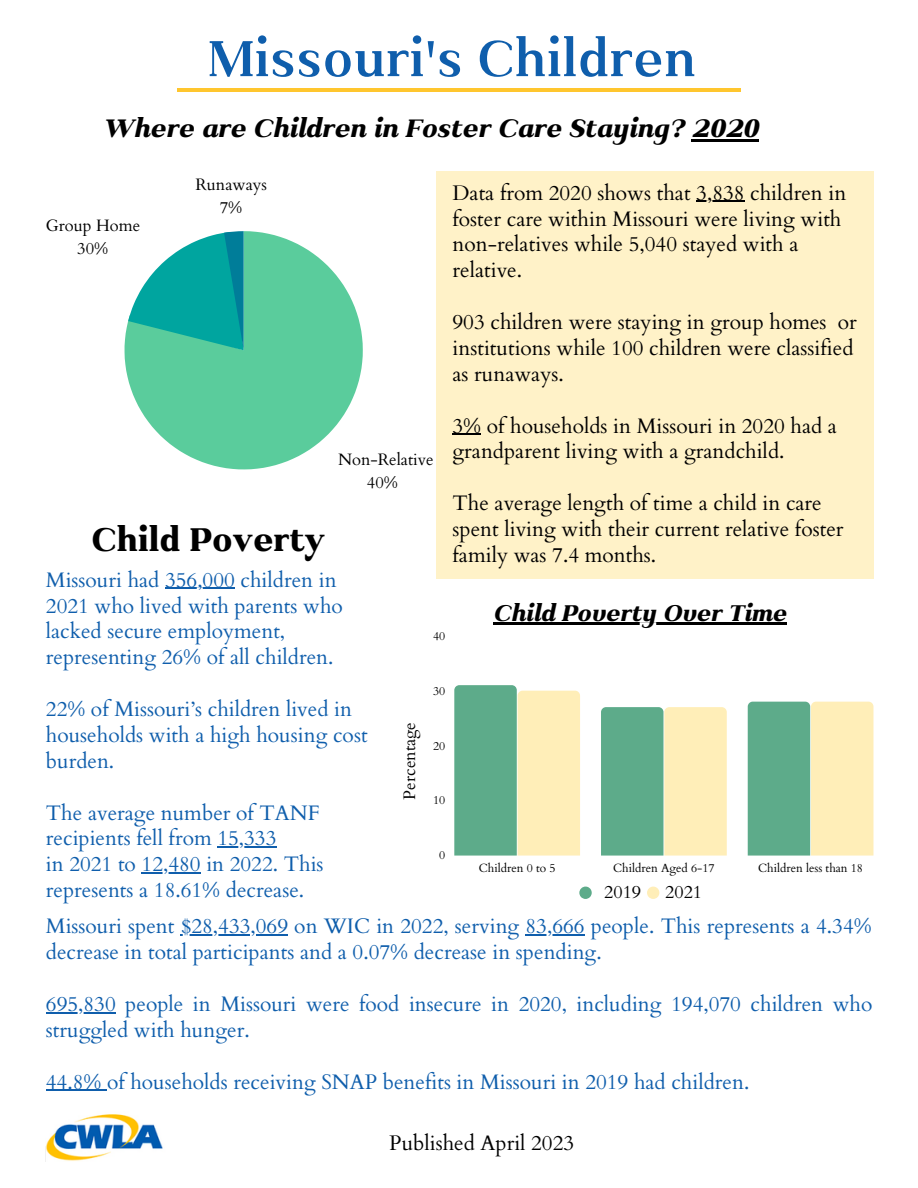
<style>
.page{position:relative;width:918px;height:1188px;background:#fff}
.page>*{position:absolute;margin:0;border:0;box-sizing:border-box;transform-origin:0 0}
.t1{font:600 60px "Kulachat Serif";color:#0f5eac}
.t2{font:800 39px "Kulachat Serif";color:#000}
.t3{font:italic 800 30px "Kulachat Serif";color:#000}
.t4{font:italic 800 27px "Kulachat Serif";color:#000}
.t5{font:21px/25.8px "Cardo";color:#0f5eac}
.t6{font:21px/25.8px "Cardo";color:#000}
.t7{font:18px "Cardo";color:#000}
.t8{font:16.65px "Cardo";color:#000}
.t9{font:16.5px/23px "Cardo";color:#000;text-align:center}
.t10{font:11.85px "Cardo";color:#000}
</style>
<div class="page">
<svg style="left:454px;top:685px;width:126px;height:170px;background:#aecda3"></svg>
<svg style="left:601px;top:707px;width:126px;height:148px;background:#aecca1"></svg>
<svg style="left:748px;top:702px;width:125px;height:153px;background:#aecca1"></svg>
<svg style="left:125px;top:231px;width:238px;height:238px;fill:#5acc9c"></svg>
<svg style="left:128px;top:231px;width:116px;height:119px"></svg>
<div style="left:436px;top:171px;width:437px;height:407px;background:#fff2c8"></div>
<hr style="left:696px;top:201px;width:49px;height:1px;background:#000">
<svg style="left:453px;top:434px;width:28px;height:1px"></svg>
<hr style="left:691px;top:139px;width:68px;height:3px;background:#000">
<hr style="left:165px;top:588px;width:70px;height:1px;background:#0f5eac">
<hr style="left:217px;top:847px;width:59px;height:1px;background:#0f5eac">
<hr style="left:142px;top:872px;width:59px;height:2px;background:#0f5eac">
<svg style="left:579px;top:887px;width:13px;height:12px"></svg>
<svg style="left:647px;top:887px;width:12px;height:12px"></svg>
<hr style="left:177px;top:88px;width:564px;height:3px;background:#ffc62e">
<img style="left:46px;top:1114px;width:117px;height:47px">
<hr style="left:181px;top:934px;width:107px;height:2px;background:#0f5eac">
<hr style="left:526px;top:934px;width:59px;height:2px;background:#0f5eac">
<hr style="left:46px;top:1012px;width:70px;height:1px;background:#0f5eac">
<hr style="left:57px;top:1090px;width:44px;height:1px;background:#0f5eac">
<hr style="left:493px;top:623px;width:293px;height:2px;background:#000">
<h1 class="t1" style="left:208px;top:20px;width:490px">Missouri's Children</h1>
<h3 class="t3" style="left:103px;top:109px;width:657px">Where are Children in Foster Care Staying? 2020</h3>
<p class="t9" style="left:195px;top:174px;width:73px">Runaways<br>7%</p>
<p class="t6" style="left:453px;top:180px;width:395px">Data from 2020 shows that 3,838 children in foster care within Missouri were living with non-relatives while 5,040 stayed with a relative.</p>
<p class="t6" style="left:453px;top:310px;width:406px">903 children were staying in group homes or institutions while 100 children were classified as runaways.</p>
<p class="t6" style="left:453px;top:413px;width:386px">3% of households in Missouri in 2020 had a grandparent living with a grandchild.</p>
<p class="t6" style="left:453px;top:491px;width:393px">The average length of time a child in care spent living with their current relative foster family was 7.4 months.</p>
<p class="t9" style="left:46px;top:214px;width:96px">Group Home<br>30%</p>
<p class="t9" style="left:338px;top:448px;width:97px">Non-Relative</p>
<p class="t9" style="left:367px;top:471px;width:32px">40%</p>
<h2 class="t2" style="left:92px;top:514px;width:235px">Child Poverty</h2>
<p class="t5" style="left:46px;top:567px;width:299px">Missouri had 356,000 children in<br>2021 who lived with parents who lacked secure employment, representing 26% of all children.</p>
<p class="t5" style="left:46px;top:697px;width:323px">22% of Missouri’s children lived in households with a high housing cost burden.</p>
<p class="t5" style="left:46px;top:800px;width:279px">The average number of TANF recipients fell from 15,333<br>in 2021 to 12,480 in 2022. This represents a 18.61% decrease.</p>
<p class="t4" style="left:493px;top:595px;width:295px">Child Poverty Over Time</p>
<p class="t10" style="left:433px;top:628px;width:14px">40</p>
<p class="t10" style="left:433px;top:683px;width:14px">30</p>
<p class="t8" style="left:399px;top:800px;width:79px;rotate:-90deg">Percentage</p>
<p class="t10" style="left:433px;top:738px;width:14px">20</p>
<p class="t10" style="left:433px;top:793px;width:14px">10</p>
<p class="t10" style="left:439px;top:848px;width:8px">0</p>
<p class="t10" style="left:479px;top:861px;width:78px">Children 0 to 5</p>
<p class="t10" style="left:613px;top:861px;width:103px">Children Aged 6-17</p>
<p class="t10" style="left:758px;top:861px;width:106px">Children less than 18</p>
<p class="t7" style="left:604px;top:881px;width:38px">2019</p>
<p class="t7" style="left:665px;top:881px;width:38px">2021</p>
<p class="t5" style="left:46px;top:914px;width:827px">Missouri spent $28,433,069 on WIC in 2022, serving 83,666 people. This represents a 4.34% decrease in total participants and a 0.07% decrease in spending.</p>
<p class="t5" style="left:46px;top:991px;width:828px">695,830 people in Missouri were food insecure in 2020, including 194,070 children who struggled with hunger.</p>
<p class="t5" style="left:46px;top:1069px;width:705px">44.8% of households receiving SNAP benefits in Missouri in 2019 had children.</p>
<p class="t6" style="left:389px;top:1131px;width:186px">Published April 2023</p>
</div>
